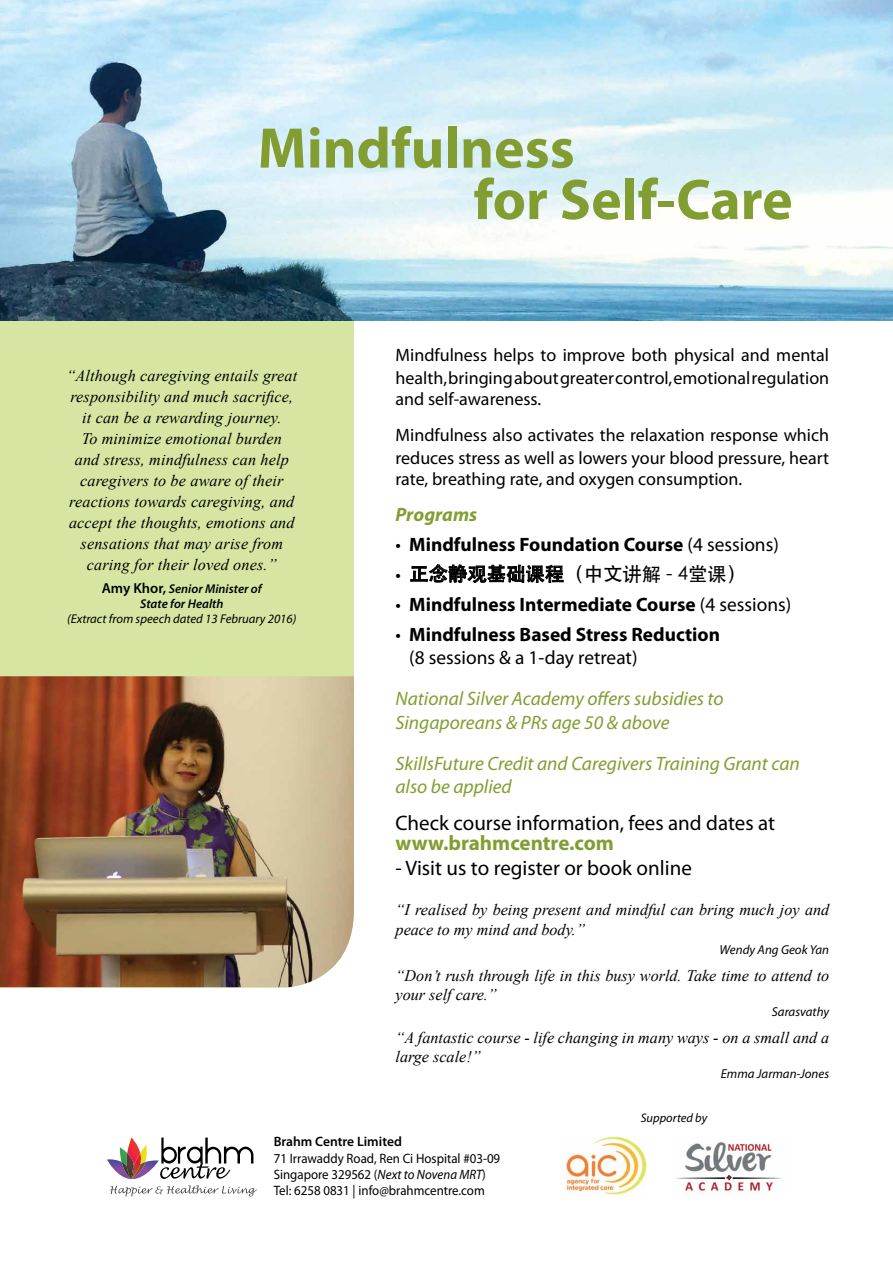
<style>
.page{position:relative;width:893px;height:1263px;background:#fff}
.page>*{position:absolute;margin:0;border:0;box-sizing:border-box;transform-origin:0 0}
.t1{font:700 57.75px/51.4px "Myriad Pro";color:#829e32}
.t2{font:21px "Myriad Pro";color:#000}
.t3{font:700 21px "Myriad Pro";color:#829e32}
.t4{font:700 19.42px/23.2px "Myriad Pro";color:#000}
.t5{font:italic 19.42px/23.2px "Myriad Pro";color:#829e32}
.t6{font:19.42px "ST Heiti";color:#000}
.t7{font:italic 700 19.42px "Myriad Pro";color:#829e32}
.t8{font:18px/22.1px "Myriad Pro";color:#000;text-align:justify}
.t9{font:italic 16.12px/21px "Times New Roman";letter-spacing:.01em;color:#000}
.t10{font:13.58px/16.4px "Myriad Pro";color:#000;scale:.95 1}
.t11{font:600 13.58px "Myriad Pro";color:#000}
.t12{font:italic 12.9px "Myriad Pro";color:#000}
.t13{font:italic 600 12.75px/15.3px "Myriad Pro";color:#000;text-align:center}
.t14{font:italic 12.75px "Myriad Pro";color:#000}
.t15{font:italic 12.38px "Myriad Pro";color:#000}
.s1{font-style:normal;font-size:14.55px}
.s2{font-weight:400}
.s3{font-family:"Myriad Pro"}
.s4{font-style:italic}
</style>
<div class="page">
<div style="left:0;top:321px;width:354px;height:667px;background:#d6e6a2"></div>
<img style="left:0;top:676px;width:354px;height:311px">
<img style="left:0;top:0;width:893px;height:321px">
<svg style="left:410px;top:564px;width:154px;height:19px"></svg>
<img style="left:566px;top:1136px;width:81px;height:59px">
<img style="left:676px;top:1142px;width:106px;height:53px">
<svg style="left:107px;top:1137px;width:150px;height:59px"></svg>
<h1 class="t1" style="left:474px;top:121px;width:321px;text-indent:-216px">Mindfulness<br>for Self-Care</h1>
<p class="t9" style="left:66px;top:365px;width:232px;text-align:center">“Although caregiving entails great responsibility and much sacrifice, it can be a rewarding journey.<br>To minimize emotional burden<br>and stress, mindfulness can help caregivers to be aware of their reactions towards caregiving, and accept the thoughts, emotions and sensations that may arise from caring for their loved ones.”</p>
<p class="t13" style="left:102px;top:581px;width:161px"><span class="s1">Amy Khor,</span> Senior Minister of<br>State for Health</p>
<p class="t14" style="left:67px;top:611px;width:231px">(Extract from speech dated 13 February 2016)</p>
<p class="t8" style="left:395px;top:344px;width:435px">Mindfulness helps to improve both physical and mental health, bringing about greater control, emotional regulation and self-awareness.</p>
<p class="t8" style="left:395px;top:423px;width:435px">Mindfulness also activates the relaxation response which reduces stress as well as lowers your blood pressure, heart rate, breathing rate, and oxygen consumption.</p>
<p class="t7" style="left:395px;top:503px;width:83px">Programs</p>
<p class="t4" style="left:395px;top:532px;width:385px"><span class="s2">•</span> Mindfulness Foundation Course <span class="s2">(4 sessions)</span></p>
<p class="t6" style="left:395px;top:564px;width:352px"><span class="s3">•</span> 正念静观基础课程（中文讲解 - 4堂课）</p>
<p class="t4" style="left:395px;top:592px;width:397px"><span class="s2">•</span> Mindfulness Intermediate Course <span class="s2">(4 sessions)</span></p>
<p class="t4" style="left:409px;top:622px;width:312px;text-indent:-14px"><span class="s2">•</span> Mindfulness Based Stress Reduction <span class="s2">(8 sessions &amp; a 1-day retreat)</span></p>
<p class="t5" style="left:395px;top:687px;width:330px">National Silver Academy offers subsidies to<br>Singaporeans &amp; PRs age 50 &amp; above</p>
<p class="t5" style="left:395px;top:751px;width:406px">SkillsFuture Credit and Caregivers Training Grant can also be applied</p>
<h2 class="t2" style="left:395px;top:810px;width:381px">Check course information, fees and dates at</h2>
<h2 class="t3" style="left:395px;top:829px;width:220px">www.brahmcentre.com</h2>
<h2 class="t2" style="left:395px;top:855px;width:298px">- Visit us to register or book online</h2>
<p class="t9" style="left:396px;top:900px;width:435px;line-height:19.4px">“I realised by being present and mindful can bring much joy and peace to my mind and body.”</p>
<p class="t12" style="left:720px;top:942px;width:111px">Wendy Ang Geok Yan</p>
<p class="t9" style="left:396px;top:965px;width:435px;line-height:19.4px">“Don’t rush through life in this busy world. Take time to attend to your self care.”</p>
<p class="t12" style="left:772px;top:1004px;width:59px">Sarasvathy</p>
<p class="t9" style="left:396px;top:1027px;width:435px;line-height:19.4px">“A fantastic course - life changing in many ways - on a small and a large scale!”</p>
<p class="t12" style="left:721px;top:1065px;width:110px">Emma Jarman-Jones</p>
<p class="t15" style="left:641px;top:1110px;width:68px">Supported by</p>
<p class="t11" style="left:274px;top:1134px;width:130px">Brahm Centre Limited</p>
<p class="t10" style="left:274px;top:1150px;width:240px">71 Irrawaddy Road, Ren Ci Hospital #03-09<br>Singapore 329562 (<span class="s4">Next to Novena MRT</span>)<br>Tel: 6258 0831 | info@brahmcentre.com</p>
</div>
